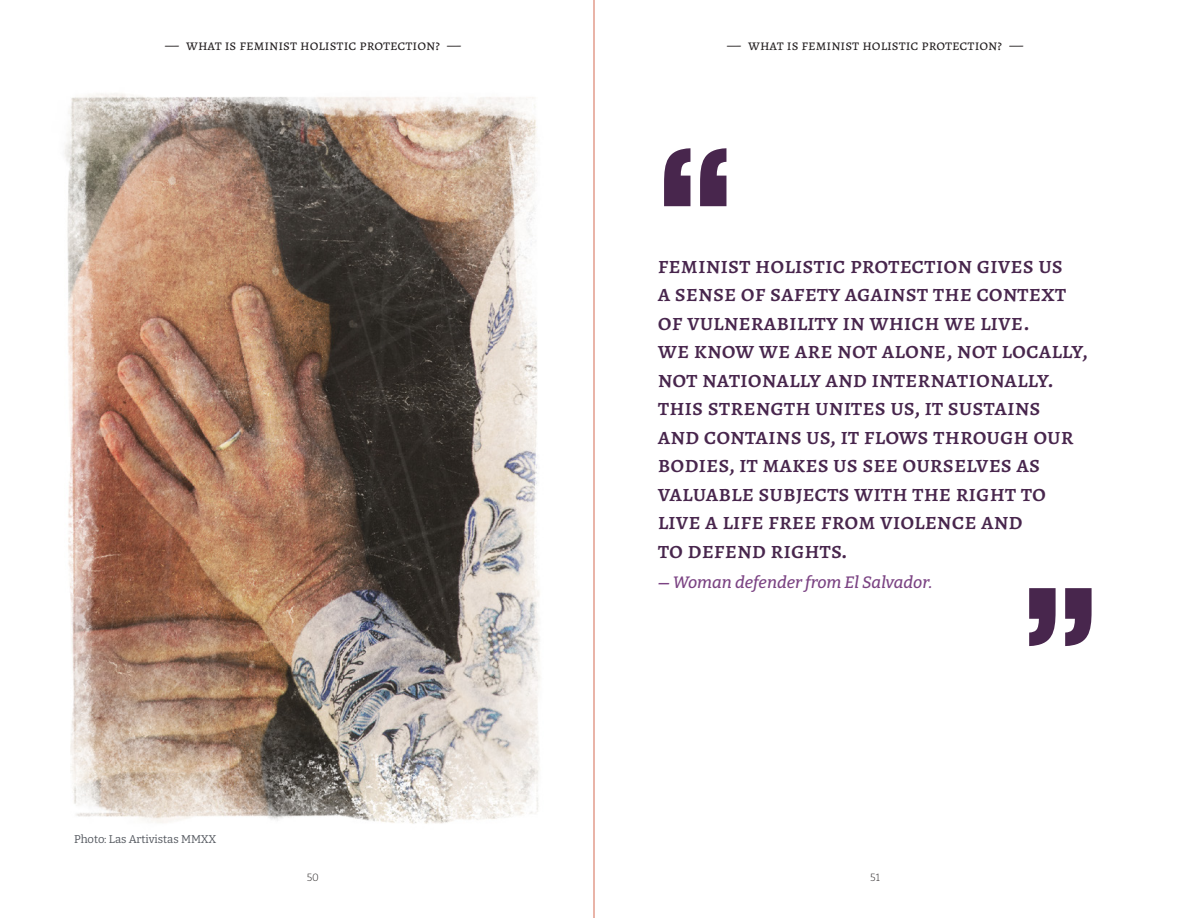
<style>
.page{position:relative;width:1188px;height:918px;background:#fff}
.page>*{position:absolute;margin:0;border:0;box-sizing:border-box;transform-origin:0 0}
.Pacto_-_Cuadros{font:900 condensed 150px "Helvetica Neue LT Std";color:#48264d}
.Test___Quotes_PIF{font:500 24px/28.5px "Alegreya SC";color:#48264d}
._05___Cuerpo_txt{font:italic 500 16.5px "Bitter";color:#7b4383}
.t1{font:15px "Alegreya SC";color:#231f20}
.IMG_-_Creditos{font:11.25px "Bitter";letter-spacing:-.005em;color:#53575e}
.t2{font:300 10.5px "Bitter";color:#231f20}
.s1{font-weight:600;font-size:15px}
</style>
<div class="page">
<hr style="left:594px;top:0;width:1px;height:918px;background:#ca4427">
<img style="left:64px;top:93px;width:476px;height:731px">
<p class="t1" style="left:165px;top:35px;width:297px">— what is feminist holistic protection? —</p>
<p class="t1" style="left:727px;top:35px;width:297px">— what is feminist holistic protection? —</p>
<p class="Pacto_-_Cuadros" style="left:658px;top:106px;width:76px">“</p>
<p class="IMG_-_Creditos" style="left:74px;top:831px;width:144px">Photo: Las Artivistas MMXX</p>
<p class="Test___Quotes_PIF" style="left:658px;top:250px;width:432px">feminist holistic protection gives us<br>a sense of safety against the context of vulnerability in which we live.<br>we know we are not alone, not locally, not nationally and internationally. this strength unites us, it sustains and contains us, it flows through our bodies, it makes us see ourselves as valuable subjects with the right to live a life free from violence and<br>to defend rights.</p>
<p class="_05___Cuerpo_txt" style="left:658px;top:571px;width:276px"><span class="s1">—</span> Woman defender from El Salvador.</p>
<p class="Pacto_-_Cuadros" style="left:1023px;top:546px;width:76px">”</p>
<p class="t2" style="left:307px;top:871px;width:14px">50</p>
<p class="t2" style="left:870px;top:871px;width:11px">51</p>
</div>
